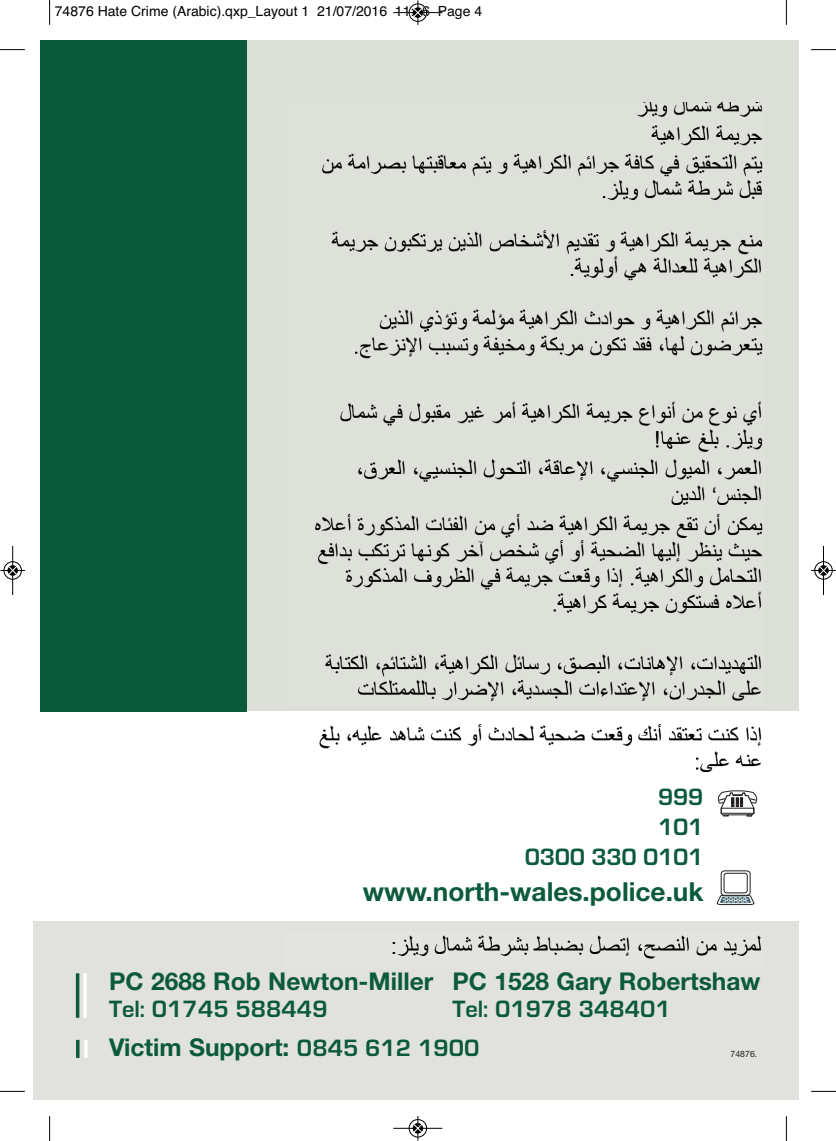
<style>
.page{position:relative;width:836px;height:1141px;background:#fff}
.page>*{position:absolute;margin:0;border:0;box-sizing:border-box;transform-origin:0 0}
.t1{font:700 26.25px "Helvetica Neue";color:#0b5a3c}
.t2{font:700 24.5px "Helvetica Neue";color:#0b5a3c}
.t3{font:700 24.5px/29.8px "Eurostile";color:#0b5a3c;text-align:right}
.t4{font:14px "Helvetica";color:#000}
.t5{font:8.75px "Helvetica Neue";color:#231f20}
.s1{font-family:"Eurostile"}
</style>
<div class="page">
<div style="left:33px;top:921px;width:765px;height:179px;background:#e1e2dd"></div>
<div style="left:40px;top:40px;width:758px;height:670px;background:#dcded8"></div>
<div style="left:40px;top:40px;width:207px;height:672px;background:#0b5a3c"></div>
<svg style="left:718px;top:790px;width:39px;height:26px"></svg>
<svg style="left:720px;top:870px;width:35px;height:36px"></svg>
<svg style="left:721px;top:871px;width:29px;height:24px"></svg>
<div style="left:721px;top:870px;width:29px;height:26px;border:1px solid #231f20;border-radius:3px"></div>
<div style="left:724px;top:873px;width:23px;height:20px;background:#fff;border-radius:3px"></div>
<div style="left:724px;top:873px;width:23px;height:20px;border:1px solid #231f20;border-radius:3px"></div>
<svg style="left:717px;top:894px;width:37px;height:11px"></svg>
<hr style="left:76px;top:973px;width:3px;height:45px;background:#0b5a3c">
<hr style="left:83px;top:973px;width:4px;height:45px;background:#fff">
<svg style="left:76px;top:1040px;width:4px;height:18px"></svg>
<hr style="left:84px;top:1040px;width:4px;height:18px;background:#fff">
<img style="left:315px;top:103px;width:448px;height:598px">
<img style="left:319px;top:724px;width:443px;height:49px">
<img style="left:392px;top:935px;width:369px;height:24px">
<svg style="left:49px;top:0;width:1px;height:25px"></svg>
<svg style="left:0;top:49px;width:25px;height:1px"></svg>
<svg style="left:786px;top:0;width:1px;height:25px"></svg>
<svg style="left:811px;top:49px;width:25px;height:1px"></svg>
<svg style="left:49px;top:1116px;width:1px;height:25px"></svg>
<svg style="left:0;top:1091px;width:25px;height:1px"></svg>
<svg style="left:786px;top:1116px;width:1px;height:25px"></svg>
<svg style="left:811px;top:1091px;width:25px;height:1px"></svg>
<div style="left:408px;top:3px;width:19px;height:19px;border:1px solid #fff;border-radius:50%"></div>
<hr style="left:393px;top:12px;width:49px;height:1px;background:#000">
<div style="left:409px;top:4px;width:18px;height:18px;border:1px solid #000;border-radius:50%"></div>
<svg style="left:413px;top:0;width:9px;height:25px"></svg>
<div style="left:408px;top:1119px;width:19px;height:19px;border:1px solid #fff;border-radius:50%"></div>
<hr style="left:393px;top:1128px;width:49px;height:1px;background:#000">
<div style="left:409px;top:1119px;width:18px;height:18px;border:1px solid #000;border-radius:50%"></div>
<svg style="left:413px;top:1116px;width:9px;height:25px"></svg>
<div style="left:3px;top:561px;width:19px;height:19px;border:1px solid #fff;border-radius:50%"></div>
<hr style="left:12px;top:546px;width:1px;height:49px;background:#000">
<div style="left:4px;top:561px;width:18px;height:18px;border:1px solid #000;border-radius:50%"></div>
<svg style="left:0;top:566px;width:25px;height:9px"></svg>
<div style="left:814px;top:561px;width:19px;height:19px;border:1px solid #fff;border-radius:50%"></div>
<hr style="left:823px;top:546px;width:1px;height:49px;background:#000">
<div style="left:814px;top:561px;width:18px;height:18px;border:1px solid #000;border-radius:50%"></div>
<svg style="left:811px;top:566px;width:25px;height:9px"></svg>
<p class="t4" style="left:55px;top:3px;width:429px">74876 Hate Crime (Arabic).qxp_Layout 1 21/07/2016 11:16 Page 4</p>
<p class="t3" style="left:525px;top:782px;width:180px">999<br>101<br>0300 330 0101</p>
<p class="t1" style="left:363px;top:868px;width:342px">www.north-wales.police.uk</p>
<p class="t2" style="left:109px;top:959px;width:653px">PC 2688 Rob Newton-Miller PC 1528 Gary Robertshaw</p>
<p class="t3" style="left:109px;top:993px;width:220px">Tel: 01745 588449</p>
<p class="t3" style="left:452px;top:993px;width:220px">Tel: 01978 348401</p>
<p class="t2" style="left:109px;top:1025px;width:372px">Victim Support: <span class="s1">0845 612 1900</span></p>
<p class="t5" style="left:730px;top:1051px;width:28px">74876.</p>
</div>
